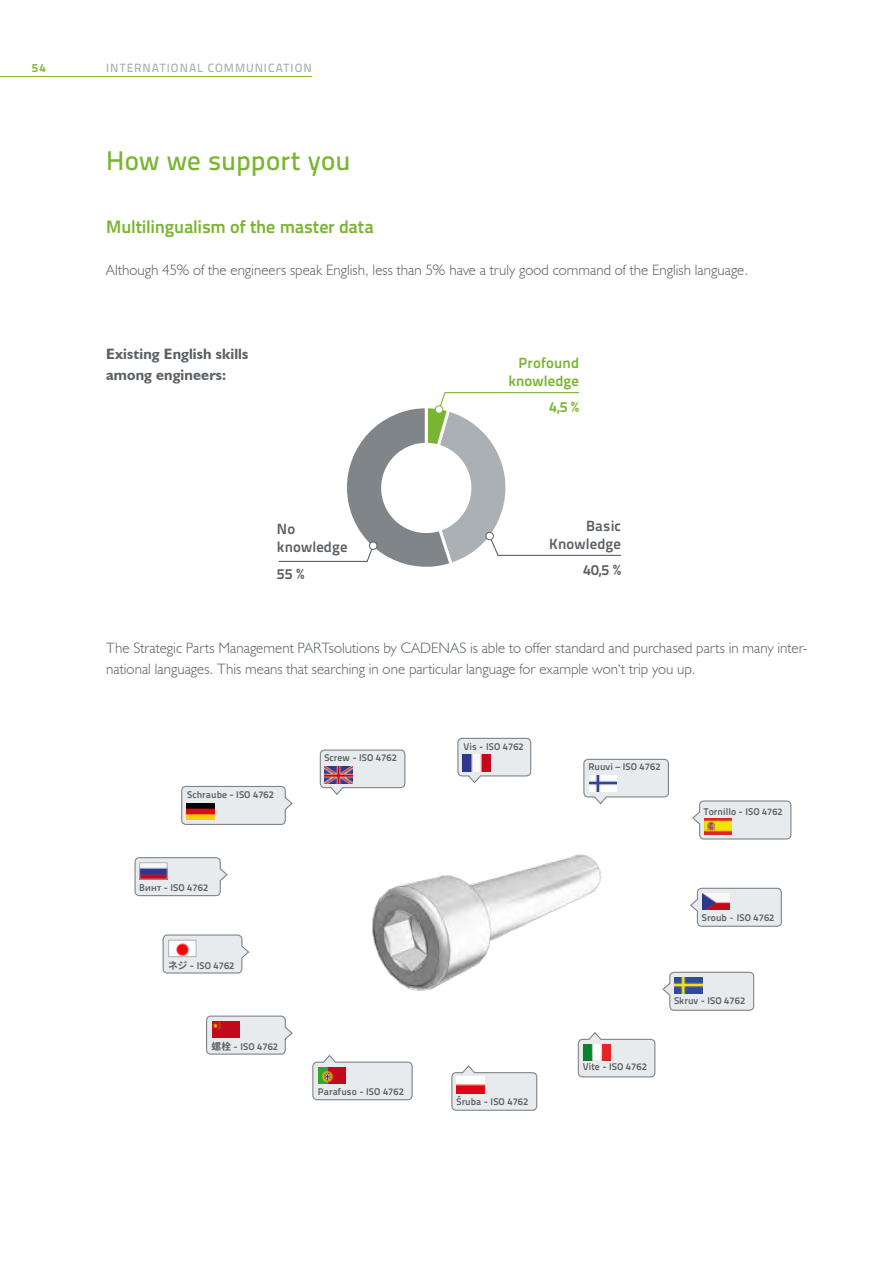
<style>
.page{position:relative;width:893px;height:1263px;background:#fff}
.page>*{position:absolute;margin:0;border:0;box-sizing:border-box;transform-origin:0 0}
.t1{font:27px "Titillium Text 25 L 600 wt";letter-spacing:.005em;color:#79b530}
.t2{font:18px "Titillium Text 25 L 800 wt";letter-spacing:-.01em;color:#79b530}
.t3{font:300 15px/21px "Humanist 521 BT";letter-spacing:.005em;color:#5c6165}
.t4{font:700 15px/21px "Humanist 521 BT";letter-spacing:.005em;color:#5c6165}
.t5{font:14.85px/17.7px "Titillium Text 25 L 800 wt";letter-spacing:.01em;color:#5c6165}
.t6{font:14.85px/17.7px "Titillium Text 25 L 800 wt";letter-spacing:.01em;color:#79b530;text-align:right}
.t7{font:12px "Titillium Text 25 L 600 wt";letter-spacing:.08em;color:#aab0b3}
.t8{font:12px "Titillium Text 25 L 800 wt";color:#79b530}
.t9{font:9.75px "Titillium Text 25 L 800 wt";letter-spacing:.01em;color:#5c6165}
.s1{font-family:"Segoe UI";font-weight:600}
.s2{font-family:"Source Han Sans JP";font-weight:700}
.s3{font-family:"Source Han Sans CN";font-weight:700}
.s4{font-size:9.45px}
.s5{font-family:"Euromode";font-weight:700}
</style>
<div class="page">
<hr style="left:0;top:76px;width:312px;height:1px;background:#79b530">
<svg style="left:690px;top:887px;width:92px;height:40px;background:#e0e4e6"></svg>
<svg style="left:662px;top:971px;width:93px;height:40px;background:#dee2e5"></svg>
<img style="left:372px;top:854px;width:230px;height:137px">
<svg style="left:181px;top:785px;width:112px;height:40px;background:#e0e3e4"></svg>
<img style="left:187px;top:803px;width:27px;height:17px">
<svg style="left:319px;top:749px;width:87px;height:46px;background:#e0e2e5"></svg>
<img style="left:325px;top:767px;width:27px;height:16px">
<svg style="left:457px;top:737px;width:75px;height:47px"></svg>
<img style="left:463px;top:755px;width:27px;height:16px">
<svg style="left:583px;top:758px;width:86px;height:47px"></svg>
<img style="left:589px;top:775px;width:28px;height:17px">
<img style="left:702px;top:893px;width:28px;height:17px">
<img style="left:674px;top:977px;width:28px;height:16px">
<svg style="left:451px;top:1065px;width:87px;height:46px"></svg>
<img style="left:457px;top:1077px;width:27px;height:16px">
<svg style="left:312px;top:1054px;width:101px;height:47px"></svg>
<img style="left:318px;top:1067px;width:28px;height:17px">
<svg style="left:577px;top:1032px;width:79px;height:46px;background:#e2e5e7"></svg>
<img style="left:583px;top:1044px;width:28px;height:16px">
<svg style="left:692px;top:800px;width:100px;height:40px;background:#e0e4e6"></svg>
<img style="left:704px;top:818px;width:28px;height:17px">
<svg style="left:134px;top:857px;width:94px;height:40px;background:#dfe3e5"></svg>
<img style="left:141px;top:864px;width:24px;height:13px">
<div style="left:139px;top:862px;width:28px;height:17px;border:1px solid #aab0b3"></div>
<svg style="left:206px;top:1015px;width:87px;height:40px;background:#e0e4e6"></svg>
<img style="left:212px;top:1021px;width:28px;height:17px">
<svg style="left:162px;top:934px;width:88px;height:40px;background:#e0e4e6"></svg>
<img style="left:170px;top:942px;width:24px;height:13px">
<div style="left:168px;top:940px;width:28px;height:17px;border:1px solid #aab0b3"></div>
<svg style="left:278px;top:392px;width:343px;height:175px"></svg>
<p class="t8" style="left:32px;top:59px;width:15px">54</p>
<p class="t7" style="left:106px;top:59px;width:207px">INTERNATIONAL COMMUNICATION</p>
<h1 class="t1" style="left:106px;top:140px;width:246px">How we support you</h1>
<p class="t2" style="left:106px;top:213px;width:269px">Multilingualism of the master data</p>
<p class="t3" style="left:106px;top:259px;width:643px">Although 45% of the engineers speak English, less than 5% have a truly good command of the English language.</p>
<p class="t4" style="left:106px;top:343px;width:144px">Existing English skills among engineers:</p>
<p class="t5" style="left:277px;top:519px;width:72px">No knowledge</p>
<p class="t5" style="left:277px;top:564px;width:29px">55 %</p>
<p class="t6" style="left:508px;top:353px;width:72px">Profound knowledge</p>
<p class="t6" style="left:549px;top:398px;width:32px">4,5 %</p>
<p class="t5" style="left:549px;top:516px;width:73px;text-align:right">Basic<br>Knowledge</p>
<p class="t5" style="left:583px;top:560px;width:40px">40,5 %</p>
<p class="t3" style="left:106px;top:637px;width:703px">The Strategic Parts Management PARTsolutions by CADENAS is able to offer standard and purchased parts in many inter&shy;national languages. This means that searching in one particular language for example won‘t trip you up.</p>
<p class="t9" style="left:187px;top:787px;width:88px">Schraube - ISO 4762</p>
<p class="t9" style="left:139px;top:880px;width:71px"><span class="s1">Винт</span> - ISO 4762</p>
<p class="t9" style="left:168px;top:958px;width:68px"><span class="s2">ネジ</span> - ISO 4762</p>
<p class="t9" style="left:212px;top:1039px;width:68px"><span class="s3">螺栓</span> - ISO 4762</p>
<p class="t9" style="left:324px;top:750px;width:74px">Screw - ISO 4762</p>
<p class="t9" style="left:318px;top:1084px;width:88px">Parafuso - ISO 4762</p>
<p class="t9" style="left:463px;top:739px;width:62px">Vis - ISO 4762</p>
<p class="t9" style="left:456px;top:1094px;width:73px">Śruba - ISO 4762</p>
<p class="t9" style="left:588px;top:759px;width:74px">Ruuvi – ISO 4762</p>
<p class="t9" style="left:704px;top:804px;width:80px">Tornillo - ISO <span class="s4">4762</span></p>
<p class="t9" style="left:702px;top:910px;width:74px">Sroub <span class="s5">-</span> ISO 4762</p>
<p class="t9" style="left:583px;top:1059px;width:66px">Vite - ISO 4762</p>
<p class="t9" style="left:674px;top:993px;width:73px">Skruv - ISO 4762</p>
</div>
